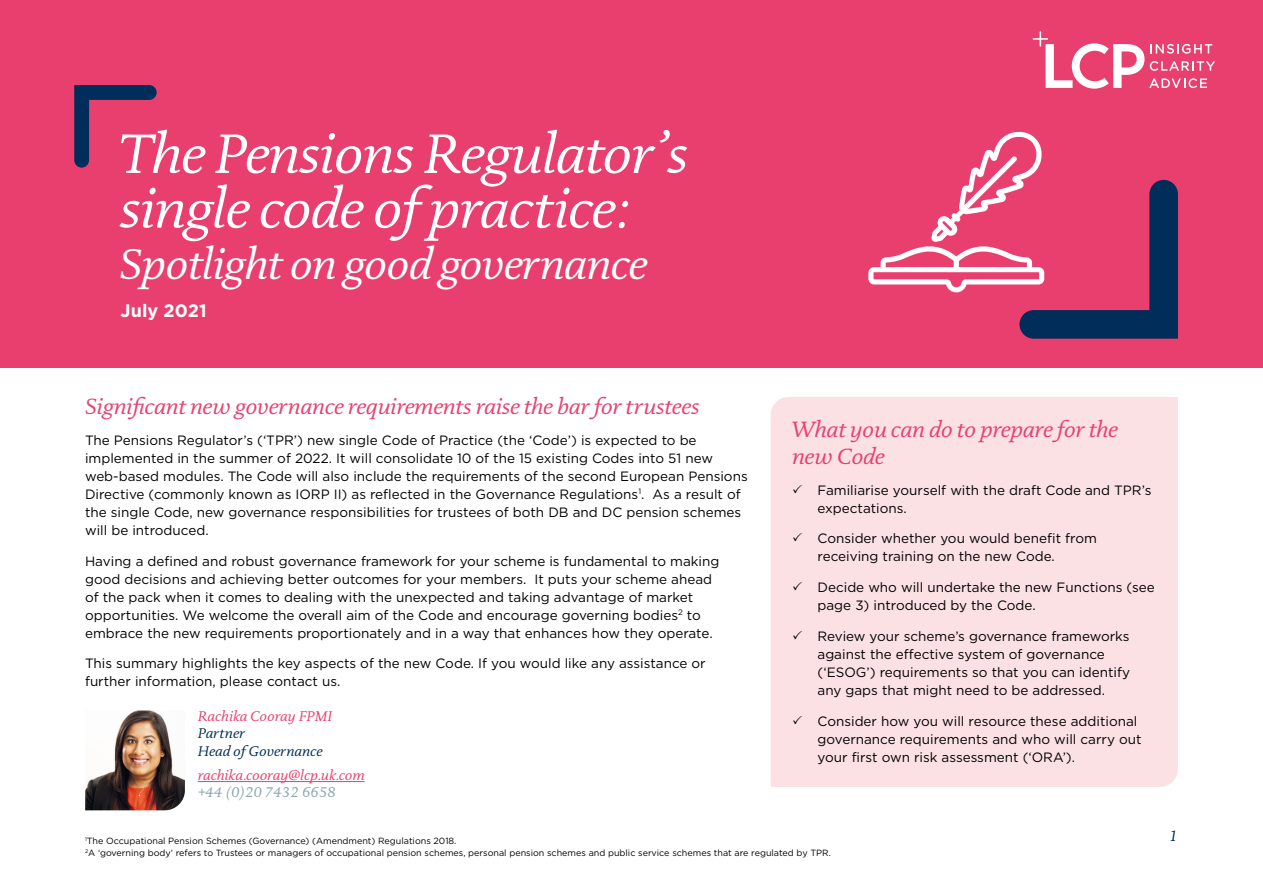
<style>
.page{position:relative;width:1263px;height:893px;background:#fff}
.page>*{position:absolute;margin:0;border:0;box-sizing:border-box;transform-origin:0 0}
.t1{font:italic 56.25px/54.8px "DTL Documenta TOT";letter-spacing:-.02em;color:#fff}
.t2{font:italic 43.8px "DTL Documenta TOT";letter-spacing:-.02em;color:#fff}
.t3{font:italic 22.5px/27px "DTL Documenta TOT";letter-spacing:-.01em;color:#e93f6f}
.t4{font:700 18px "Gotham";color:#fff}
.t5{font:italic 15px "DTL Documenta TOT";color:#002d5a}
.t6{font:italic 14.25px "DTL Documenta TOT";color:#e93f6f}
.t7{font:italic 14.25px/17.1px "DTL Documenta TOT";color:#002d5a}
.t8{font:italic 14.25px "DTL Documenta TOT";color:#8da8ad}
.t9{font:13.5px/18px "Gotham";color:#000}
.t10{font:9px/12px "Gotham";color:#000}
</style>
<div class="page">
<div style="left:0;top:0;width:1263px;height:367px;background:#e93f6f"></div>
<svg style="left:1033px;top:31px;width:182px;height:58px"></svg>
<img style="left:74px;top:85px;width:83px;height:83px">
<svg style="left:868px;top:131px;width:310px;height:208px"></svg>
<div style="left:771px;top:397px;width:407px;height:390px;background:#fbe0e4"></div>
<img style="left:85px;top:710px;width:100px;height:100px">
<hr style="left:198px;top:781px;width:167px;height:1px;background:#e93f6f">
<h1 class="t1" style="left:120px;top:126px;width:570px">The Pensions Regulator’s single code of practice:</h1>
<h2 class="t2" style="left:120px;top:238px;width:529px">Spotlight on good governance</h2>
<h3 class="t4" style="left:121px;top:298px;width:87px">July 2021</h3>
<h3 class="t3" style="left:85px;top:393px;width:616px">Significant new governance requirements raise the bar for trustees</h3>
<p class="t9" style="left:85px;top:431px;width:664px">The Pensions Regulator’s (‘TPR’) new single Code of Practice (the ‘Code’) is expected to be implemented in the summer of 2022. It will consolidate 10 of the 15 existing Codes into 51 new web-based modules. The Code will also include the requirements of the second European Pensions Directive (commonly known as IORP II) as reflected in the Governance Regulations<sup>1</sup>. As a result of the single Code, new governance responsibilities for trustees of both DB and DC pension schemes will be introduced.</p>
<p class="t9" style="left:85px;top:552px;width:636px">Having a defined and robust governance framework for your scheme is fundamental to making good decisions and achieving better outcomes for your members. It puts your scheme ahead of the pack when it comes to dealing with the unexpected and taking advantage of market opportunities. We welcome the overall aim of the Code and encourage governing bodies<sup>2</sup> to embrace the new requirements proportionately and in a way that enhances how they operate.</p>
<p class="t9" style="left:85px;top:654px;width:622px">This summary highlights the key aspects of the new Code. If you would like any assistance or further information, please contact us.</p>
<p class="t6" style="left:198px;top:708px;width:136px">Rachika Cooray FPMI</p>
<p class="t7" style="left:198px;top:725px;width:126px">Partner<br>Head of Governance</p>
<p class="t6" style="left:198px;top:766px;width:168px">rachika.cooray@lcp.uk.com</p>
<p class="t8" style="left:198px;top:783px;width:140px">+44 (0)20 7432 6658</p>
<h3 class="t3" style="left:792px;top:416px;width:327px">What you can do to prepare for the new Code</h3>
<p class="t9" style="left:817px;top:481px;width:335px;text-indent:-26px">✓ Familiarise yourself with the draft Code and TPR’s expectations.</p>
<p class="t9" style="left:817px;top:529px;width:281px;text-indent:-26px">✓ Consider whether you would benefit from receiving training on the new Code.</p>
<p class="t9" style="left:817px;top:578px;width:339px;text-indent:-26px">✓ Decide who will undertake the new Functions (see page 3) introduced by the Code.</p>
<p class="t9" style="left:817px;top:627px;width:314px;text-indent:-26px">✓ Review your scheme’s governance frameworks against the effective system of governance (‘ESOG’) requirements so that you can identify any gaps that might need to be addressed.</p>
<p class="t9" style="left:817px;top:712px;width:325px;text-indent:-26px">✓ Consider how you will resource these additional governance requirements and who will carry out your first own risk assessment (‘ORA’).</p>
<p class="t10" style="left:85px;top:834px;width:747px"><sup>1</sup>The Occupational Pension Schemes (Governance) (Amendment) Regulations 2018.<br><sup>2</sup>A ‘governing body’ refers to Trustees or managers of occupational pension schemes, personal pension schemes and public service schemes that are regulated by TPR.</p>
<p class="t5" style="left:1169px;top:827px;width:10px">1</p>
</div>
